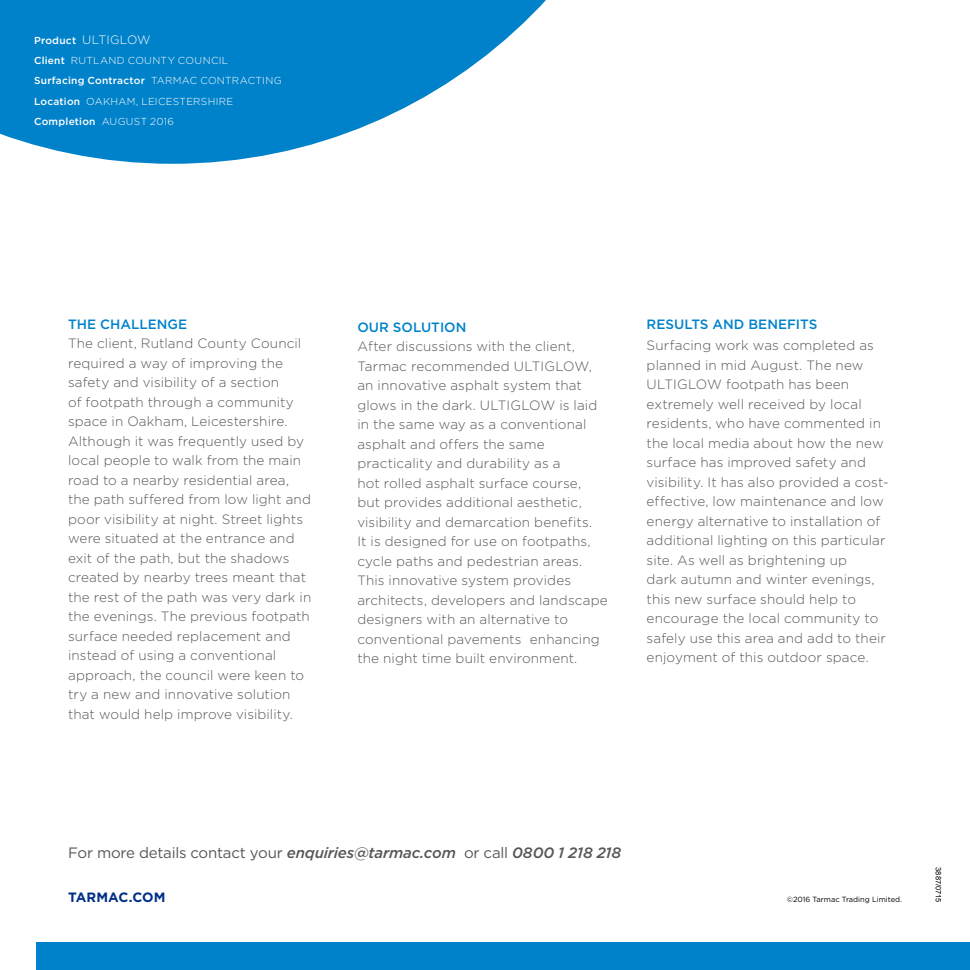
<style>
.page{position:relative;width:970px;height:970px;background:#fff}
.page>*{position:absolute;margin:0;border:0;box-sizing:border-box;transform-origin:0 0}
.t1{font:15px "Gotham";letter-spacing:-.015em;color:#575756}
.t2{font:300 13.5px/19.5px "Gotham";letter-spacing:.01em;color:#575756}
.t3{font:500 13.5px "Gotham";color:#0082ca}
.t4{font:700 13.5px "Gotham";letter-spacing:.005em;color:#002f87}
.t5{font:300 12.15px "Gotham";letter-spacing:.015em;color:#fff}
.t6{font:300 10.2px/20.2px "Gotham";letter-spacing:.03em;color:#fff}
.t7{font:7.5px "Gotham";color:#000}
.t8{font:7.5px "Arial";color:#000}
.s1{font-weight:500;font-size:10.2px}
.s2{font-weight:500}
.s3{font-weight:500;font-style:italic}
</style>
<div class="page">
<svg style="left:0;top:0;width:546px;height:164px;fill:#0082ca"></svg>
<div style="left:37px;top:942px;width:932px;height:27px;background:#0082ca"></div>
<p class="t5" style="left:34px;top:32px;width:118px"><span class="s1">Product</span> ULTIGLOW</p>
<p class="t6" style="left:34px;top:50px;width:249px"><span class="s2">Client</span> RUTLAND COUNTY COUNCIL<br><span class="s2">Surfacing Contractor</span> TARMAC CONTRACTING<br><span class="s2">Location</span> OAKHAM, LEICESTERSHIRE<br><span class="s2">Completion</span> AUGUST 2016</p>
<p class="t3" style="left:68px;top:315px;width:120px">THE CHALLENGE</p>
<p class="t2" style="left:68px;top:333px;width:245px">The client, Rutland County Council required a way of improving the safety and visibility of a section<br>of footpath through a community space in Oakham, Leicestershire.<br>Although it was frequently used by local people to walk from the main road to a nearby residential area, the path suffered from low light and poor visibility at night. Street lights were situated at the entrance and exit of the path, but the shadows created by nearby trees meant that the rest of the path was very dark in the evenings. The previous footpath surface needed replacement and instead of using a conventional approach, the council were keen to try a new and innovative solution that would help improve visibility.</p>
<p class="t3" style="left:357px;top:318px;width:111px">OUR SOLUTION</p>
<p class="t2" style="left:357px;top:336px;width:252px">After discussions with the client, Tarmac recommended ULTIGLOW, an innovative asphalt system that glows in the dark. ULTIGLOW is laid in the same way as a conventional asphalt and offers the same practicality and durability as a<br>hot rolled asphalt surface course,<br>but provides additional aesthetic, visibility and demarcation benefits.<br>It is designed for use on footpaths, cycle paths and pedestrian areas.<br>This innovative system provides architects, developers and landscape designers with an alternative to conventional pavements enhancing the night time built environment.</p>
<p class="t3" style="left:646px;top:315px;width:172px">RESULTS AND BENEFITS</p>
<p class="t2" style="left:646px;top:335px;width:243px">Surfacing work was completed as planned in mid August. The new ULTIGLOW footpath has been extremely well received by local residents, who have commented in the local media about how the new surface has improved safety and visibility. It has also provided a cost&shy;effective, low maintenance and low energy alternative to installation of additional lighting on this particular site. As well as brightening up<br>dark autumn and winter evenings, this new surface should help to encourage the local community to safely use this area and add to their enjoyment of this outdoor space.</p>
<p class="t1" style="left:68px;top:843px;width:555px">For more details contact your <span class="s3">enquiries@tarmac.com</span> or call <span class="s3">0800 1 218 218</span></p>
<p class="t4" style="left:68px;top:888px;width:99px">TARMAC.COM</p>
<p class="t7" style="left:786px;top:894px;width:117px">©2016 Tarmac Trading Limited.</p>
<p class="t8" style="left:943px;top:867px;width:37px;rotate:90deg">3887/0715</p>
</div>
